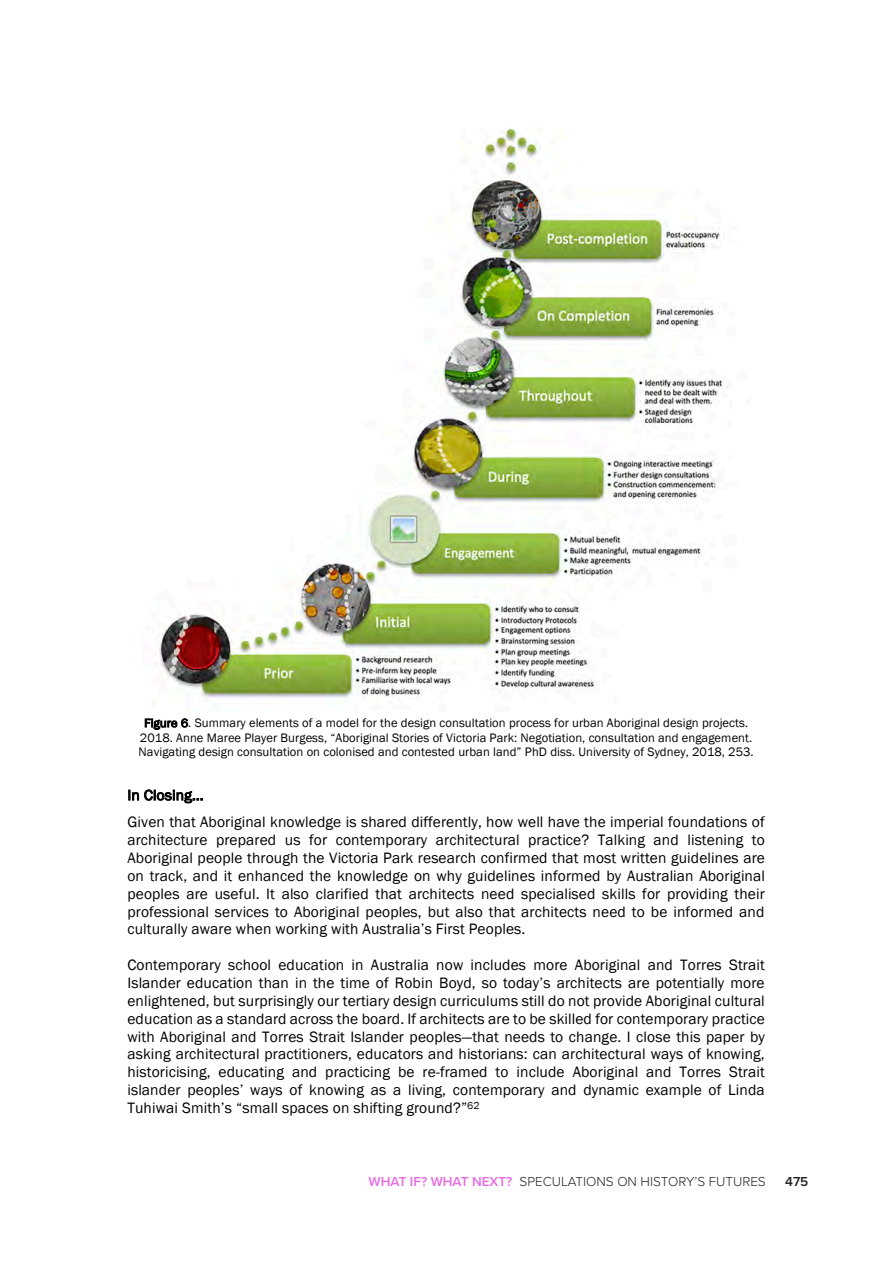
<style>
.page{position:relative;width:893px;height:1263px;background:#fff}
.page>*{position:absolute;margin:0;border:0;box-sizing:border-box;transform-origin:0 0}
.t1{font:15.45px/17.9px "Franklin Gothic";letter-spacing:.01em;color:#000;text-align:justify}
.t2{font:15px "Franklin Gothic";letter-spacing:.01em;color:#000}
.t3{font:300 13.5px "Proxima Nova";color:#231f20}
.t4{font:600 13.5px "Proxima Nova";color:#231f20}
.t5{font:12.6px/14.5px "Franklin Gothic";letter-spacing:.005em;color:#000;text-align:center}
.s1{font-size:12.3px}
.s2{font-weight:600;color:#e66be1}
</style>
<div class="page">
<img style="left:159px;top:129px;width:569px;height:570px">
<p class="t5" style="left:139px;top:716px;width:617px"><span class="s1">Figure 6</span>. Summary elements of a model for the design consultation process for urban Aboriginal design projects.<br>2018. Anne Maree Player Burgess, “Aboriginal Stories of Victoria Park: Negotiation, consultation and engagement.<br>Navigating design consultation on colonised and contested urban land” PhD diss. University of Sydney, 2018, 253.</p>
<p class="t2" style="left:127px;top:786px;width:78px">In Closing…</p>
<p class="t1" style="left:127px;top:814px;width:639px">Given that Aboriginal knowledge is shared differently, how well have the imperial foundations of architecture prepared us for contemporary architectural practice? Talking and listening to Aboriginal people through the Victoria Park research confirmed that most written guidelines are on track, and it enhanced the knowledge on why guidelines informed by Australian Aboriginal peoples are useful. It also clarified that architects need specialised skills for providing their professional services to Aboriginal peoples, but also that architects need to be informed and culturally aware when working with Australia’s First Peoples.</p>
<p class="t1" style="left:127px;top:956px;width:639px">Contemporary school education in Australia now includes more Aboriginal and Torres Strait Islander education than in the time of Robin Boyd, so today’s architects are potentially more enlightened, but surprisingly our tertiary design curriculums still do not provide Aboriginal cultural education as a standard across the board. If architects are to be skilled for contemporary practice with Aboriginal and Torres Strait Islander peoples—that needs to change. I close this paper by asking architectural practitioners, educators and historians: can architectural ways of knowing, historicising, educating and practicing be re-framed to include Aboriginal and Torres Strait islander peoples’ ways of knowing as a living, contemporary and dynamic example of Linda Tuhiwai Smith’s “small spaces on shifting ground?”<sup>62</sup></p>
<p class="t3" style="left:368px;top:1172px;width:399px"><span class="s2">WHAT IF? WHAT NEXT?</span> SPECULATIONS ON HISTORY’S FUTURES</p>
<p class="t4" style="left:785px;top:1172px;width:25px">475</p>
</div>
